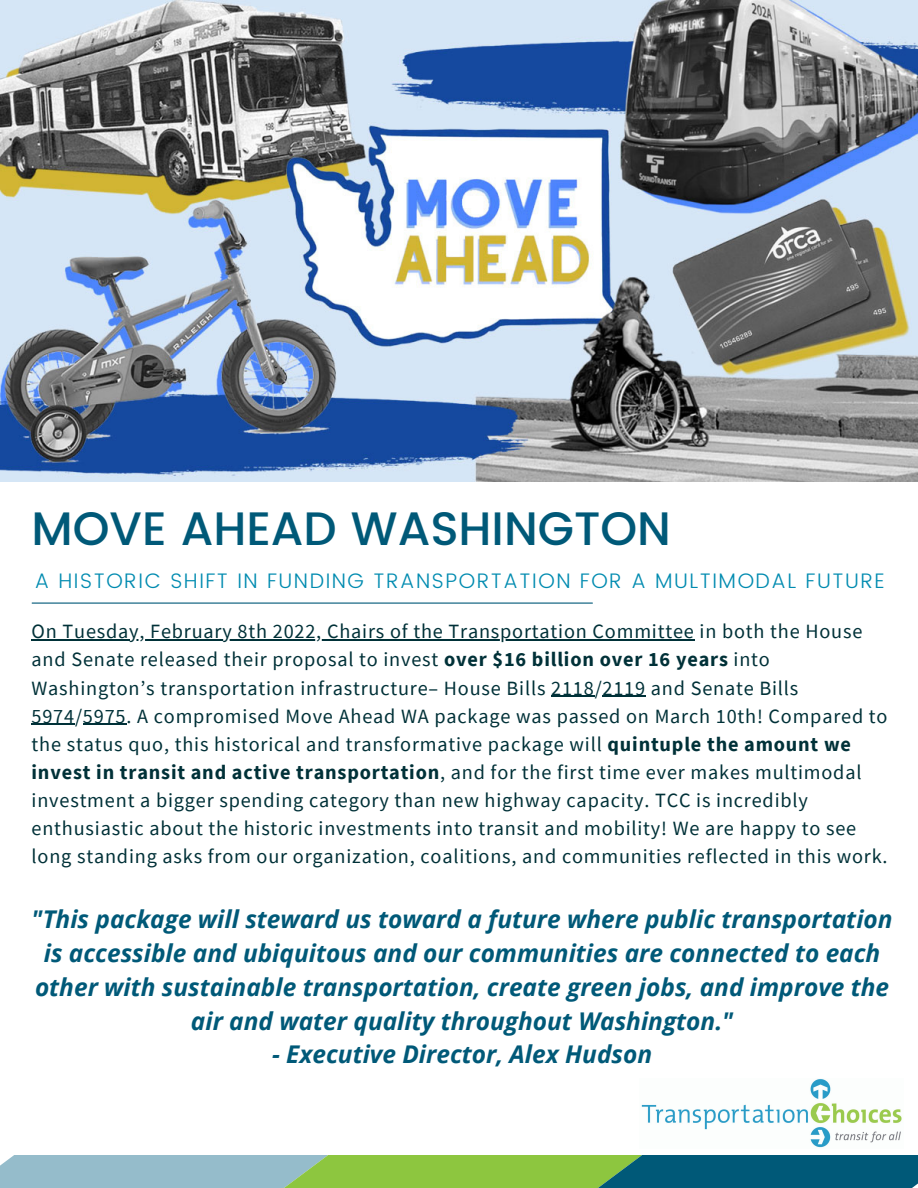
<style>
.page{position:relative;width:918px;height:1188px;background:#fff}
.page>*{position:absolute;margin:0;border:0;box-sizing:border-box;transform-origin:0 0}
.t1{font:500 46.8px "Poppins";color:#005978}
.t2{font:italic 700 24.45px/33.8px "Open Sans";color:#005978;text-align:center}
.t3{font:300 21px "Poppins";letter-spacing:.075em;color:#008bb0}
.t4{font:20.25px/28.2px "Source Sans Pro";letter-spacing:.04em;color:#003138}
.s1{font-weight:700}
</style>
<div class="page">
<svg style="left:0;top:1156px;width:918px;height:32px;background:#629f80"></svg>
<hr style="left:32px;top:639px;width:663px;height:2px;background:#003138">
<hr style="left:551px;top:696px;width:44px;height:1px;background:#003138">
<hr style="left:603px;top:696px;width:43px;height:1px;background:#003138">
<hr style="left:32px;top:724px;width:43px;height:1px;background:#003138">
<hr style="left:83px;top:724px;width:43px;height:1px;background:#003138">
<img style="left:0;top:0;width:918px;height:482px">
<hr style="left:32px;top:603px;width:560px;height:1px;background:#005978">
<img style="left:641px;top:1079px;width:261px;height:69px">
<p class="t1" style="left:32px;top:502px;width:641px">MOVE AHEAD WASHINGTON</p>
<p class="t3" style="left:35px;top:569px;width:852px">A HISTORIC SHIFT IN FUNDING TRANSPORTATION FOR A MULTIMODAL FUTURE</p>
<p class="t4" style="left:32px;top:617px;width:858px">On Tuesday, February 8th 2022, Chairs of the Transportation Committee in both the House and Senate released their proposal to invest <span class="s1">over $16 billion over 16 years</span> into Washington’s transportation infrastructure– House Bills 2118/2119 and Senate Bills 5974/5975. A compromised Move Ahead WA package was passed on March 10th! Compared to the status quo, this historical and transformative package will <span class="s1">quintuple the amount we invest in transit and active transportation</span>, and for the first time ever makes multimodal investment a bigger spending category than new highway capacity. TCC is incredibly enthusiastic about the historic investments into transit and mobility! We are happy to see long standing asks from our organization, coalitions, and communities reflected in this work.</p>
<p class="t2" style="left:32px;top:902px;width:863px">"This package will steward us toward a future where public transportation is accessible and ubiquitous and our communities are connected to each other with sustainable transportation, create green jobs, and improve the air and water quality throughout Washington."</p>
<p class="t2" style="left:272px;top:1037px;width:382px">- Executive Director, Alex Hudson</p>
</div>
